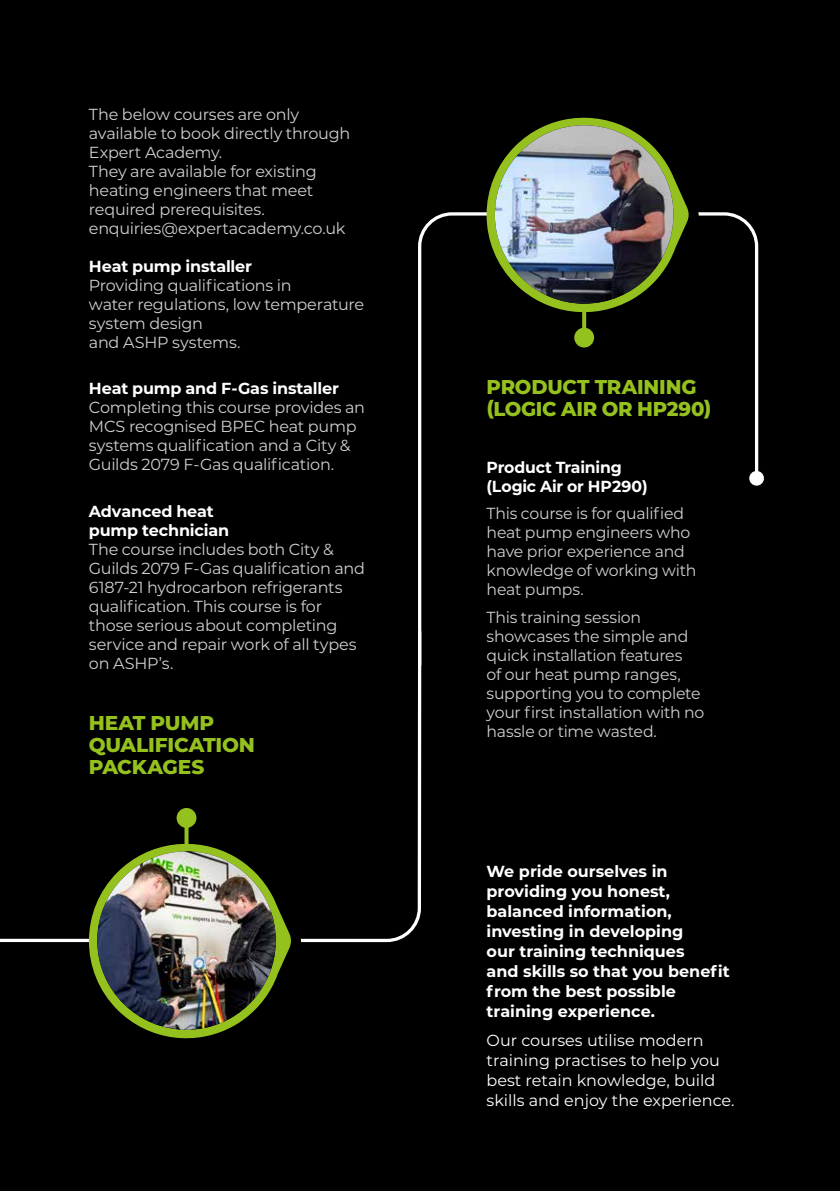
<style>
.page{position:relative;width:840px;height:1191px;background:#fff}
.page>*{position:absolute;margin:0;border:0;box-sizing:border-box;transform-origin:0 0}
.t1{font:800 20px/22px "Montserrat";letter-spacing:-.01em;color:#95c11f}
.t2{font:16px/19px "Montserrat";letter-spacing:-.015em;color:#d0d0d0}
.t3{font:700 16px/20px "Montserrat";color:#fff}
.t4{font:16px/20px "Montserrat";color:#fff}
</style>
<div class="page">
<div style="left:0;top:0;width:839px;height:1191px;background:#000"></div>
<svg style="left:418px;top:212px;width:340px;height:418px"></svg>
<div style="left:748px;top:471px;width:15px;height:14px;background:#fff;border-radius:50%"></div>
<svg style="left:688px;top:210px;width:11px;height:73px"></svg>
<svg style="left:477px;top:117px;width:211px;height:203px"></svg>
<img style="left:494px;top:125px;width:179px;height:179px;border-radius:89px">
<div style="left:574px;top:328px;width:19px;height:19px;background:#95c11f;border-radius:50%"></div>
<svg style="left:582px;top:311px;width:4px;height:17px"></svg>
<svg style="left:0;top:630px;width:422px;height:313px"></svg>
<div style="left:176px;top:808px;width:20px;height:20px;background:#95c11f;border-radius:50%"></div>
<svg style="left:184px;top:827px;width:4px;height:8px"></svg>
<svg style="left:291px;top:871px;width:10px;height:72px"></svg>
<svg style="left:79px;top:835px;width:212px;height:204px"></svg>
<img style="left:97px;top:851px;width:179px;height:178px;border-radius:89px">
<p class="t2" style="left:89px;top:104px;width:263px">The below courses are only available to book directly through<br>Expert Academy.<br>They are available for existing heating engineers that meet required prerequisites. enquiries@expertacademy.co.uk</p>
<p class="t3" style="left:89px;top:255px;width:165px">Heat pump installer</p>
<p class="t2" style="left:89px;top:275px;width:276px">Providing qualifications in<br>water regulations, low temperature system design<br>and ASHP systems.</p>
<p class="t3" style="left:89px;top:377px;width:251px">Heat pump and F-Gas installer</p>
<p class="t2" style="left:89px;top:397px;width:277px">Completing this course provides an MCS recognised BPEC heat pump systems qualification and a City &amp; Guilds 2079 F-Gas qualification.</p>
<p class="t3" style="left:89px;top:500px;width:142px;line-height:19px">Advanced heat pump technician</p>
<p class="t2" style="left:89px;top:539px;width:277px">The course includes both City &amp;<br>Guilds 2079 F-Gas qualification and<br>6187-21 hydrocarbon refrigerants qualification. This course is for those serious about completing service and repair work of all types on ASHP’s.</p>
<p class="t1" style="left:89px;top:710px;width:167px">HEAT PUMP<br>QUALIFICATION<br>PACKAGES</p>
<p class="t1" style="left:486px;top:375px;width:226px">PRODUCT TRAINING (LOGIC AIR OR HP290)</p>
<p class="t3" style="left:486px;top:456px;width:162px;line-height:19px">Product Training (Logic Air or HP290)</p>
<p class="t2" style="left:486px;top:503px;width:211px">This course is for qualified heat pump engineers who have prior experience and knowledge of working with heat pumps.</p>
<p class="t2" style="left:486px;top:607px;width:219px">This training session showcases the simple and quick installation features<br>of our heat pump ranges, supporting you to complete your first installation with no hassle or time wasted.</p>
<p class="t3" style="left:486px;top:861px;width:244px">We pride ourselves in providing you honest, balanced information, investing in developing<br>our training techniques<br>and skills so that you benefit from the best possible training experience.</p>
<p class="t4" style="left:486px;top:1029px;width:249px">Our courses utilise modern training practises to help you best retain knowledge, build skills and enjoy the experience.</p>
</div>
